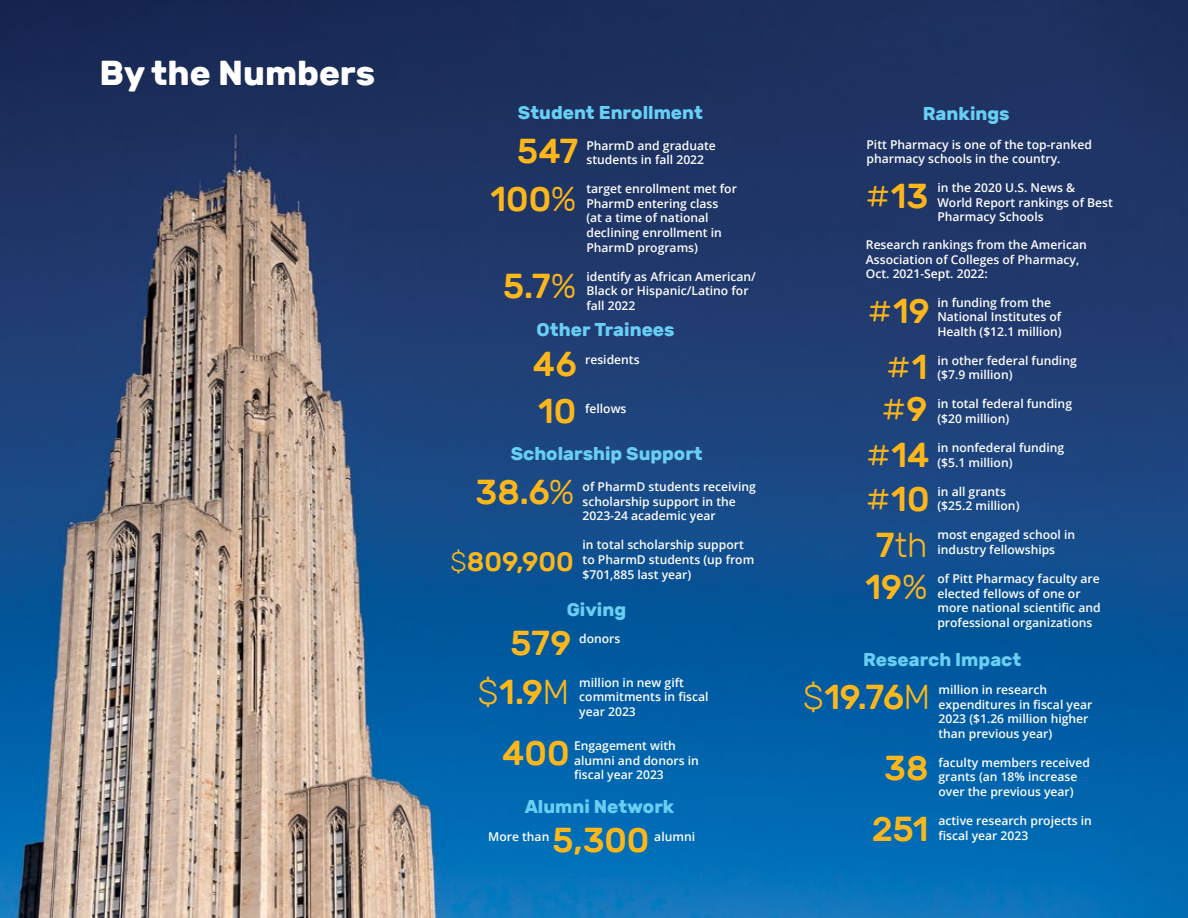
<style>
.page{position:relative;width:1188px;height:918px;background:#fff}
.page>*{position:absolute;margin:0;border:0;box-sizing:border-box;transform-origin:0 0}
.headline_1{font:500 34.5px "Rubik";color:#fdb71a}
.headline{font:700 34.5px "Rubik";color:#fff}
.t1{font:300 34.5px "Rubik";color:#fdb71a}
.t2{font:500 27.15px "Rubik";color:#fdb71a}
.headline_1-2{font:700 18.6px "Rubik";color:#68cef3}
.headline_1-3{font:600 12.15px/14.5px "Open Sans";color:#fff}
.s1{font-weight:300}
.s2{font-weight:500}
</style>
<div class="page">
<img style="left:0;top:0;width:1188px;height:918px">
<h1 class="headline" style="left:99px;top:53px;width:277px">By the Numbers</h1>
<h2 class="headline_1-2" style="left:518px;top:101px;width:187px">Student Enrollment</h2>
<p class="headline_1" style="left:517px;top:131px;width:63px">547</p>
<p class="headline_1" style="left:491px;top:179px;width:87px">100<span class="s1">%</span></p>
<p class="headline_1-3" style="left:586px;top:138px;width:131px">PharmD and graduate students in fall 2022</p>
<p class="headline_1-3" style="left:586px;top:181px;width:152px">target enrollment met for<br>PharmD entering class (at a time of national declining enrollment in<br>PharmD programs)</p>
<p class="headline_1-3" style="left:586px;top:269px;width:171px">identify as African American/<br>Black or Hispanic/Latino for fall 2022</p>
<p class="headline_1" style="left:503px;top:266px;width:75px">5.7<span class="s1">%</span></p>
<h2 class="headline_1-2" style="left:536px;top:318px;width:140px">Other Trainees</h2>
<p class="headline_1" style="left:533px;top:344px;width:46px">46</p>
<h2 class="headline_1" style="left:538px;top:392px;width:40px">10</h2>
<h2 class="headline_1-3" style="left:585px;top:352px;width:56px">residents</h2>
<h2 class="headline_1-3" style="left:585px;top:401px;width:43px">fellows</h2>
<h2 class="headline_1-2" style="left:511px;top:443px;width:193px">Scholarship Support</h2>
<h1 class="headline_1" style="left:475px;top:473px;width:100px">38.6<span class="s1">%</span></h1>
<p class="headline_1-3" style="left:583px;top:479px;width:175px">of PharmD students receiving scholarship support in the<br>2023-24 academic year</p>
<p class="headline_1-3" style="left:583px;top:538px;width:173px">in total scholarship support to PharmD students (up from</p>
<p class="t2" style="left:450px;top:546px;width:125px"><span class="s1">$</span>809,900</p>
<p class="headline_1-3" style="left:583px;top:567px;width:110px">$701,885 last year)</p>
<h2 class="headline_1-2" style="left:567px;top:598px;width:61px">Giving</h2>
<h2 class="headline_1" style="left:511px;top:623px;width:62px">579</h2>
<p class="headline_1-3" style="left:579px;top:631px;width:43px">donors</p>
<p class="headline_1-3" style="left:579px;top:675px;width:131px">million in new gift commitments in fiscal year 2023</p>
<p class="headline_1" style="left:478px;top:673px;width:93px"><span class="s1">$</span>1.9<span class="s1">M</span></p>
<p class="headline_1" style="left:502px;top:733px;width:69px">400</p>
<p class="headline_1-3" style="left:574px;top:738px;width:103px">Engagement with</p>
<p class="headline_1-3" style="left:574px;top:753px;width:126px">alumni and donors in fiscal year 2023</p>
<h3 class="headline_1-2" style="left:525px;top:796px;width:151px">Alumni Network</h3>
<p class="headline_1-3" style="left:488px;top:829px;width:63px">More than</p>
<p class="headline_1" style="left:553px;top:820px;width:98px">5,300</p>
<p class="headline_1-3" style="left:654px;top:829px;width:42px">alumni</p>
<h2 class="headline_1-2" style="left:923px;top:102px;width:88px">Rankings</h2>
<p class="headline_1-3" style="left:867px;top:137px;width:227px">Pitt Pharmacy is one of the top-ranked pharmacy schools in the country.</p>
<p class="headline_1-3" style="left:937px;top:180px;width:177px">in the 2020 U.S. News &amp;<br>World Report rankings of Best<br>Pharmacy Schools</p>
<p class="headline_1" style="left:866px;top:176px;width:64px"><span class="s1">#</span>13</p>
<p class="headline_1-3" style="left:866px;top:237px;width:222px">Research rankings from the American<br>Association of Colleges of Pharmacy,<br>Oct. 2021-Sept. 2022:</p>
<p class="headline_1" style="left:868px;top:291px;width:63px"><span class="s1">#</span>19</p>
<p class="t1" style="left:887px;top:348px;width:42px">#<span class="s2">1</span></p>
<p class="t1" style="left:882px;top:390px;width:47px">#<span class="s2">9</span></p>
<p class="headline_1" style="left:866px;top:436px;width:65px"><span class="s1">#</span>14</p>
<p class="headline_1" style="left:866px;top:479px;width:65px"><span class="s1">#</span>10</p>
<p class="headline_1-3" style="left:937px;top:295px;width:126px">in funding from the<br>National Institutes of<br>Health ($12.1 million)</p>
<p class="headline_1-3" style="left:937px;top:353px;width:141px">in other federal funding ($7.9 million)</p>
<p class="headline_1-3" style="left:937px;top:397px;width:136px">in total federal funding ($20 million)</p>
<p class="headline_1-3" style="left:937px;top:440px;width:128px">in nonfederal funding ($5.1 million)</p>
<p class="headline_1-3" style="left:937px;top:484px;width:84px">in all grants ($25.2 million)</p>
<p class="headline_1-3" style="left:937px;top:527px;width:139px">most engaged school in industry fellowships</p>
<p class="headline_1-3" style="left:937px;top:571px;width:165px">of Pitt Pharmacy faculty are elected fellows of one or more national scientific and professional organizations</p>
<p class="t1" style="left:876px;top:526px;width:53px"><span class="s2">7</span>th</p>
<p class="headline_1" style="left:866px;top:568px;width:64px">19<span class="s1">%</span></p>
<h2 class="headline_1-2" style="left:863px;top:649px;width:159px">Research Impact</h2>
<h1 class="headline_1" style="left:803px;top:677px;width:129px"><span class="s1">$</span>19.76<span class="s1">M</span></h1>
<p class="headline_1-3" style="left:938px;top:682px;width:110px">million in research</p>
<p class="headline_1-3" style="left:938px;top:697px;width:155px">expenditures in fiscal year<br>2023 ($1.26 million higher than previous year)</p>
<p class="headline_1-3" style="left:938px;top:755px;width:153px">faculty members received grants (an 18% increase over the previous year)</p>
<p class="headline_1-3" style="left:938px;top:813px;width:155px">active research projects in</p>
<p class="headline_1" style="left:884px;top:749px;width:46px">38</p>
<p class="headline_1" style="left:872px;top:809px;width:58px">251</p>
<p class="headline_1-3" style="left:938px;top:828px;width:91px">fiscal year 2023</p>
</div>
